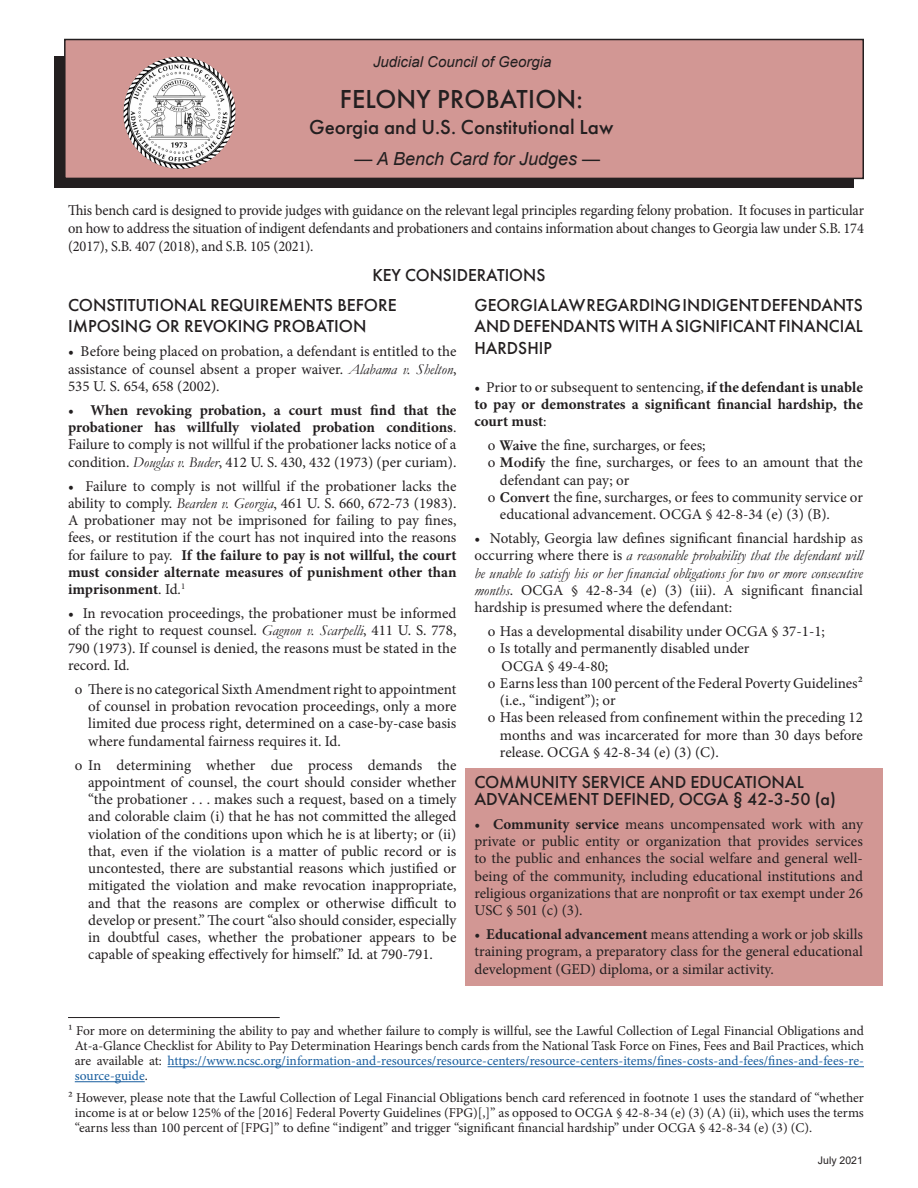
<style>
.page{position:relative;width:918px;height:1188px;background:#fff}
.page>*{position:absolute;margin:0;border:0;box-sizing:border-box;transform-origin:0 0}
.t1{font:500 27px "Futura PT";letter-spacing:.01em;color:#231f20}
.t2{font:500 21px "Futura PT";color:#231f20}
.t3{font:500 18px/21.6px "Futura PT";color:#231f20;text-align:justify}
.t4{font:italic 18px "Arial";color:#231f20}
.t5{font:15px/17.2px "Minion Pro";letter-spacing:-.005em;color:#231f20;text-align:justify}
.t6{font:15px/18px "Minion Pro";letter-spacing:-.005em;color:#231f20;text-align:justify;scale:.96 1}
.t7{font:700 15px/17.2px "Minion Pro";color:#231f20;text-align:justify}
.t8{font:italic 15px "Arial";color:#231f20}
.t9{font:13.5px/15px "Minion Pro";color:#231f20;text-align:justify}
.t10{font:10.5px "Arial";color:#231f20}
.s1{font-family:"Garamond";font-style:italic}
.s2{font-weight:700}
.s3{font-family:"Garamond"}
.s4{font-style:italic}
.s5{font-weight:400}
.s6{font-family:"Garamond";font-weight:700}
.s7{color:#175d9e}
</style>
<div class="page">
<div style="left:465px;top:768px;width:418px;height:218px;background:#d29794"></div>
<div style="left:54px;top:56px;width:800px;height:131px;background:#231f20"></div>
<div style="left:65px;top:40px;width:798px;height:138px;background:#d29794"></div>
<div style="left:64px;top:39px;width:800px;height:140px;border:2px solid #231f20"></div>
<img style="left:123px;top:57px;width:113px;height:112px">
<hr style="left:168px;top:1066px;width:696px;height:1px;background:#175d9e">
<hr style="left:75px;top:1081px;width:70px;height:1px;background:#175d9e">
<hr style="left:68px;top:1017px;width:212px;height:1px;background:#231f20">
<p class="t8" style="left:373px;top:52px;width:180px">Judicial Council of Georgia</p>
<p class="t1" style="left:340px;top:83px;width:244px">FELONY PROBATION:</p>
<p class="t2" style="left:309px;top:114px;width:306px">Georgia and U.S. Constitutional Law</p>
<p class="t4" style="left:354px;top:147px;width:247px">— A Bench Card for Judges —</p>
<p class="t6" style="left:68px;top:201px;width:831px">This bench card is designed to provide judges with guidance on the relevant legal principles regarding felony probation. It focuses in particular on how to address the situation of indigent defendants and probationers and contains information about changes to Georgia law under S.B. 174 (2017), S.B. 407 (2018), and S.B. 105 (2021).</p>
<p class="t3" style="left:372px;top:264px;width:175px">KEY CONSIDERATIONS</p>
<p class="t3" style="left:68px;top:294px;width:330px">CONSTITUTIONAL REQUIREMENTS BEFORE</p>
<p class="t3" style="left:68px;top:316px;width:300px">IMPOSING OR REVOKING PROBATION</p>
<p class="t5" style="left:68px;top:343px;width:390px">• Before being placed on probation, a defendant is entitled to the assistance of counsel absent a proper waiver. <span class="s1">Alabama v. Shelton</span>, 535 U. S. 654, 658 (2002).</p>
<p class="t5" style="left:68px;top:402px;width:390px">• <span class="s2">When revoking probation, a court must find that the probationer has willfully violated probation conditions</span>.<br>Failure to comply is not willful if the probationer lacks notice of a condition. <span class="s1">Douglas v. Buder</span>, 412 U. S. 430, 432 (1973) (per curiam).</p>
<p class="t5" style="left:68px;top:477px;width:390px">• Failure to comply is not willful if the probationer lacks the ability to comply. <span class="s1">Bearden v. Georgia</span><span class="s3">,</span> 461 U. S. 660, 672-73 (1983).<br>A probationer may not be imprisoned for failing to pay fines, fees, or restitution if the court has not inquired into the reasons for failure to pay. <span class="s2">If the failure to pay is not willful, the court must consider alternate measures of punishment other than imprisonment</span>. Id<span class="s4">.</span><sup>1</sup></p>
<p class="t5" style="left:68px;top:605px;width:390px">• In revocation proceedings, the probationer must be informed of the right to request counsel. <span class="s1">Gagnon v. Scarpelli</span>, 411 U. S. 778, 790 (1973). If counsel is denied, the reasons must be stated in the record. Id<span class="s4">.</span></p>
<p class="t5" style="left:88px;top:681px;width:370px;text-indent:-14px">о There is no categorical Sixth Amendment right to appointment of counsel in probation revocation proceedings, only a more limited due process right, determined on a case-by-case basis where fundamental fairness requires it. Id.</p>
<p class="t5" style="left:88px;top:756px;width:370px;text-indent:-14px">о In determining whether due process demands the appointment of counsel, the court should consider whether “the probationer . . . makes such a request, based on a timely and colorable claim (i) that he has not committed the alleged violation of the conditions upon which he is at liberty; or (ii) that, even if the violation is a matter of public record or is uncontested, there are substantial reasons which justified or mitigated the violation and make revocation inappropriate, and that the reasons are complex or otherwise difficult to develop or present.” The court “also should consider, especially in doubtful cases, whether the probationer appears to be capable of speaking effectively for himself.” Id. at 790-791.</p>
<p class="t3" style="left:474px;top:294px;width:390px">GEORGIA LAW REGARDING INDIGENT DEFENDANTS AND DEFENDANTS WITH A SIGNIFICANT FINANCIAL HARDSHIP</p>
<p class="t7" style="left:474px;top:378px;width:390px"><span class="s5">• Prior to or subsequent to sentencing,</span> if the defendant is unable to pay or demonstrates a significant financial hardship, the court must<span class="s5">:</span></p>
<p class="t5" style="left:488px;top:437px;width:219px">o <span class="s6">Waive</span> the fine, surcharges, or fees;</p>
<p class="t5" style="left:500px;top:454px;width:364px;text-indent:-12px">o <span class="s6">Modify</span> the fine, surcharges, or fees to an amount that the defendant can pay; or</p>
<p class="t5" style="left:500px;top:488px;width:364px;text-indent:-12px">o <span class="s6">Convert</span> the fine, surcharges, or fees to community service or educational advancement. OCGA § 42-8-34 (e) (3) (B).</p>
<p class="t5" style="left:474px;top:530px;width:390px">• Notably, Georgia law defines significant financial hardship as occurring where there is <span class="s1">a reasonable probability that the defendant will be unable to satisfy his or her financial obligations for two or more consecutive months</span>. OCGA § 42-8-34 (e) (3) (iii). A significant financial hardship is presumed where the defendant:</p>
<p class="t5" style="left:488px;top:623px;width:339px">o Has a developmental disability under OCGA § 37-1-1;</p>
<p class="t5" style="left:488px;top:640px;width:263px">o Is totally and permanently disabled under</p>
<p class="t5" style="left:502px;top:657px;width:108px">OCGA § 49-4-80;</p>
<p class="t5" style="left:500px;top:674px;width:364px;text-indent:-12px">o Earns less than 100 percent of the Federal Poverty Guidelines2 (i.e., “indigent”); or</p>
<p class="t5" style="left:500px;top:709px;width:364px;text-indent:-12px">o Has been released from confinement within the preceding 12 months and was incarcerated for more than 30 days before release. OCGA § 42-8-34 (e) (3) (C).</p>
<p class="t3" style="left:474px;top:771px;width:331px">COMMUNITY SERVICE AND EDUCATIONAL</p>
<p class="t3" style="left:474px;top:788px;width:363px">ADVANCEMENT DEFINED, OCGA § 42-3-50 (a)</p>
<p class="t5" style="left:474px;top:815px;width:390px">• <span class="s2">Community service</span> means uncompensated work with any private or public entity or organization that provides services to the public and enhances the social welfare and general well&shy;being of the community, including educational institutions and religious organizations that are nonprofit or tax exempt under 26<br>USC § 501 (c) (3).</p>
<p class="t5" style="left:474px;top:926px;width:390px">• <span class="s2">Educational advancement</span> means attending a work or job skills training program, a preparatory class for the general educational development (GED) diploma, or a similar activity.</p>
<p class="t9" style="left:75px;top:1024px;width:791px;text-indent:-7px">1 For more on determining the ability to pay and whether failure to comply is willful, see the Lawful Collection of Legal Financial Obligations and At-a-Glance Checklist for Ability to Pay Determination Hearings bench cards from the National Task Force on Fines, Fees and Bail Practices, which are available at: <span class="s7">https://www.ncsc.org/information-and-resources/resource-centers/resource-centers-items/fines-costs-and-fees/fines-and-fees-re&shy;source-guide</span>.</p>
<p class="t9" style="left:75px;top:1090px;width:791px;text-indent:-7px">2 However, please note that the Lawful Collection of Legal Financial Obligations bench card referenced in footnote 1 uses the standard of “whether income is at or below 125% of the [2016] Federal Poverty Guidelines (FPG)[,]” as opposed to OCGA § 42-8-34 (e) (3) (A) (ii), which uses the terms “earns less than 100 percent of [FPG]” to define “indigent” and trigger “significant financial hardship” under OCGA § 42-8-34 (e) (3) (C).</p>
<p class="t10" style="left:818px;top:1153px;width:46px">July 2021</p>
</div>
